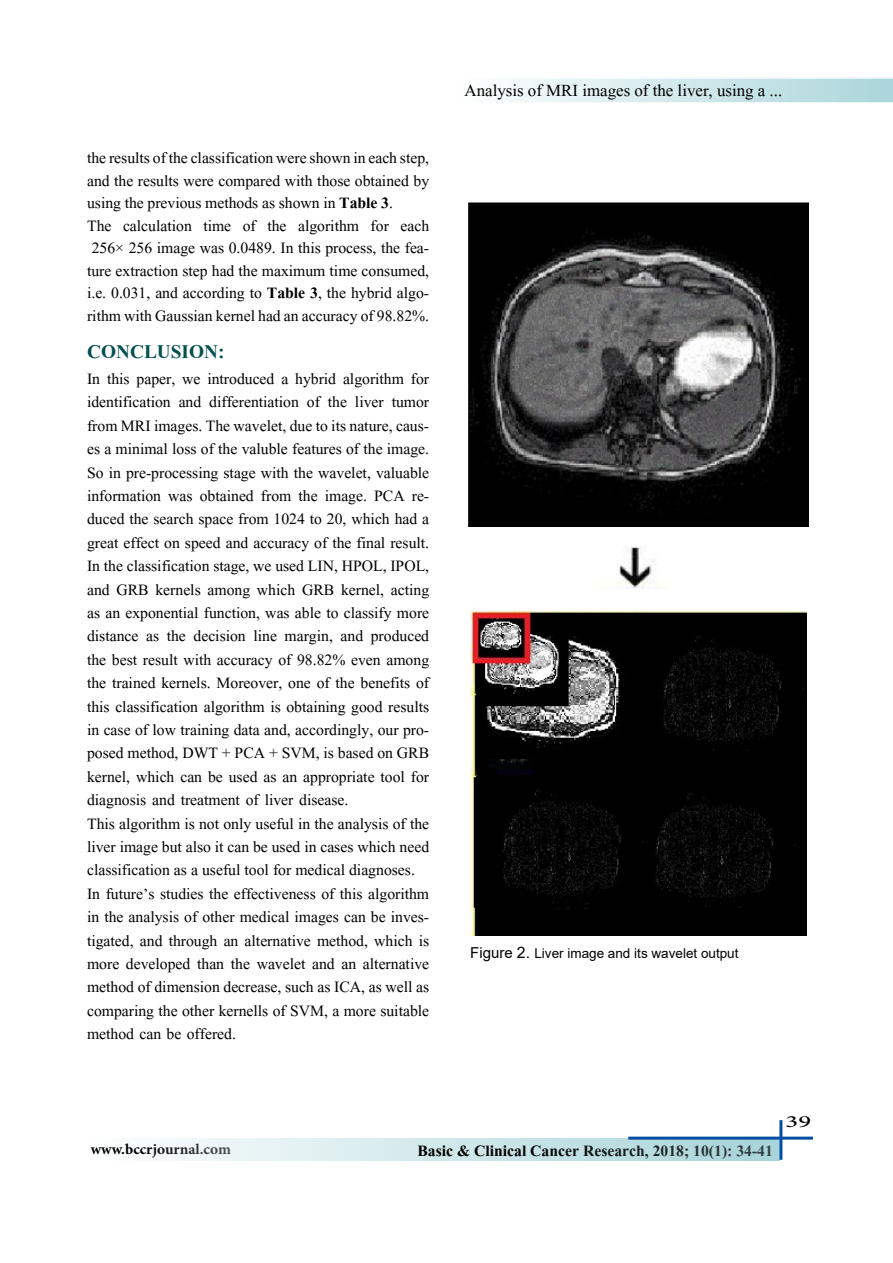
<style>
.page{position:relative;width:893px;height:1263px;background:#fff}
.page>*{position:absolute;margin:0;border:0;box-sizing:border-box;transform-origin:0 0}
.t1{font:700 24px "Aparajita";color:#004f51}
.t2{font:24px "Adobe Arabic";color:#000;scale:1.5 1}
.t3{font:21px "Aparajita";color:#000}
.t4{font:700 21px "Adobe Arabic";color:#000}
.t5{font:19.5px/23.4px "Aparajita";color:#000}
.t6{font:700 19.5px "Aparajita";color:#000}
.t7{font:13.5px "Arial";color:#000}
.s1{font-weight:700}
.s2{font-size:15px}
.s3{font-size:15.75px}
</style>
<div class="page">
<div style="left:85px;top:1138px;width:695px;height:22px;background:linear-gradient(to right,#fff,#a6d4d9)"></div>
<hr style="left:628px;top:1136px;width:185px;height:3px;background:#034ea2">
<hr style="left:779px;top:1120px;width:3px;height:40px;background:#034ea2">
<svg style="left:508px;top:77px;width:385px;height:26px"></svg>
<img style="left:469px;top:202px;width:339px;height:325px">
<img style="left:619px;top:547px;width:36px;height:41px">
<img style="left:470px;top:610px;width:336px;height:326px">
<p class="t5" style="left:87px;top:149px;width:344px;line-height:22.5px">the results of the classification were shown in each step, and the results were compared with those obtained by using the previous methods as shown in <span class="s1">Table 3</span>.<br>The calculation time of the algorithm for each 256× 256 image was 0.0489. In this process, the fea&shy;ture extraction step had the maximum time consumed, i.e. 0.031, and according to <span class="s1">Table 3</span>, the hybrid algo&shy;rithm with Gaussian kernel had an accuracy of 98.82%.</p>
<p class="t1" style="left:87px;top:341px;width:139px">CONCLUSION:</p>
<p class="t5" style="left:87px;top:369px;width:344px">In this paper, we introduced a hybrid algorithm for identification and differentiation of the liver tumor from MRI images. The wavelet, due to its nature, caus&shy;es a minimal loss of the valuble features of the image.<br>So in pre-processing stage with the wavelet, valuable information was obtained from the image. PCA re&shy;duced the search space from 1024 to 20, which had a great effect on speed and accuracy of the final result.<br>In the classification stage, we used LIN, HPOL, IPOL, and GRB kernels among which GRB kernel, acting as an exponential function, was able to classify more distance as the decision line margin, and produced the best result with accuracy of 98.82% even among the trained kernels. Moreover, one of the benefits of this classification algorithm is obtaining good results in case of low training data and, accordingly, our pro&shy;posed method, DWT + PCA + SVM, is based on GRB kernel, which can be used as an appropriate tool for diagnosis and treatment of liver disease.<br>This algorithm is not only useful in the analysis of the liver image but also it can be used in cases which need classification as a useful tool for medical diagnoses.<br>In future’s studies the effectiveness of this algorithm in the analysis of other medical images can be inves&shy;tigated, and through an alternative method, which is more developed than the wavelet and an alternative method of dimension decrease, such as ICA, as well as comparing the other kernells of SVM, a more suitable method can be offered.</p>
<p class="t3" style="left:465px;top:80px;width:319px">Analysis of MRI images of the liver, using a ...</p>
<p class="t7" style="left:470px;top:944px;width:270px"><span class="s2">Figure</span> <span class="s3">2.</span> Liver image and its wavelet output</p>
<p class="t2" style="left:786px;top:1105px;width:18px">39</p>
<p class="t4" style="left:91px;top:1134px;width:142px">www.bccrjournal.com</p>
<p class="t6" style="left:417px;top:1141px;width:357px">Basic &amp; Clinical Cancer Research, 2018; 10(1): 34-41</p>
</div>
